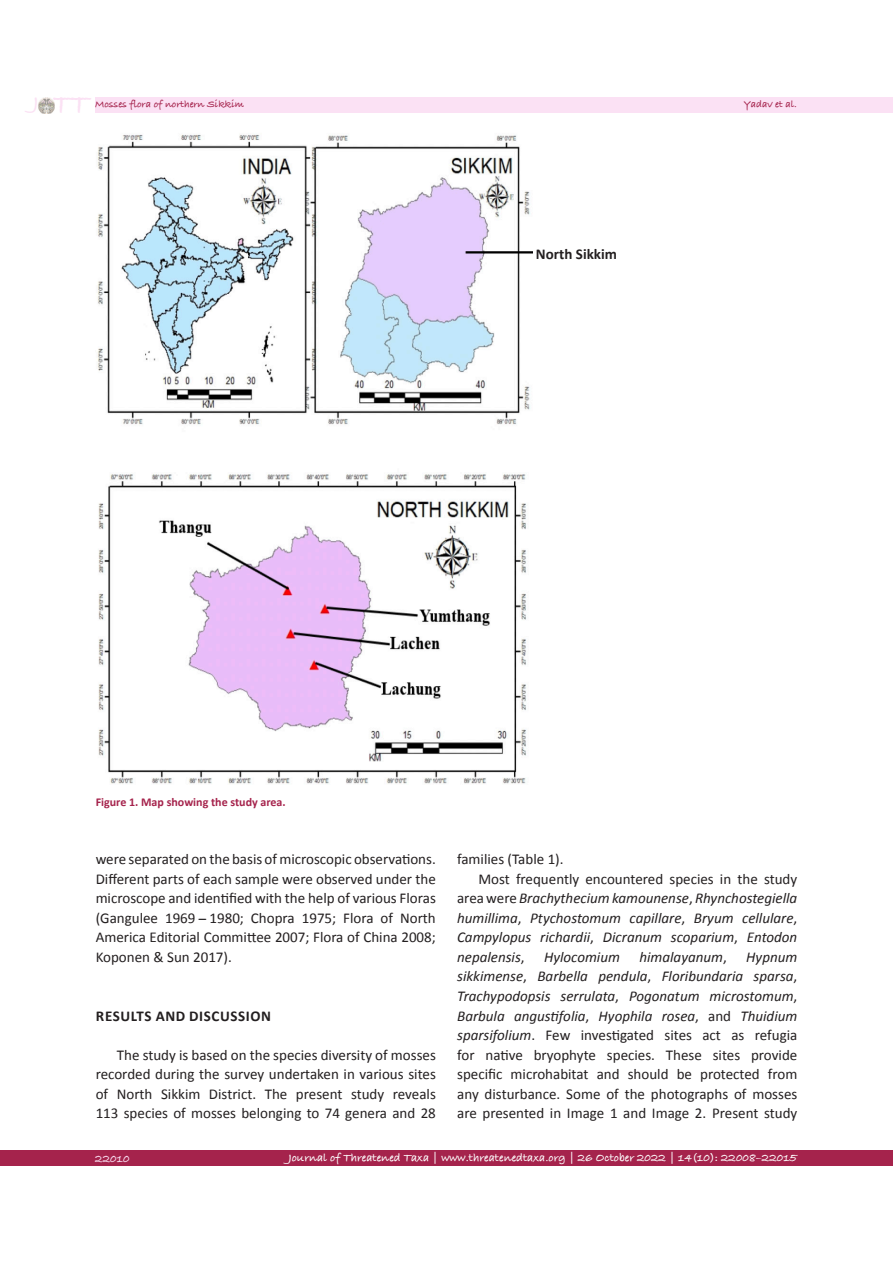
<style>
.page{position:relative;width:893px;height:1263px;background:#fff}
.page>*{position:absolute;margin:0;border:0;box-sizing:border-box;transform-origin:0 0}
.t1{font:700 28.95px "Bradley Hand ITCTT";color:#fbe1f4}
.t2{font:15px/19.5px "Calibri";color:#231f20;text-align:justify}
.t3{font:italic 15px/19.5px "Calibri";color:#231f20;text-align:justify}
.t4{font:700 15px "Calibri";letter-spacing:.04em;color:#231f20}
.t5{font:700 15px "Calibri";color:#231f20}
.t6{font:700 12px "Bradley Hand ITCTT";color:#fff}
.t7{font:700 12px "Calibri";color:#a5234c}
.t8{font:700 12px "Bradley Hand ITCTT";color:#fbe1f4}
.t9{font:10.5px "Bradley Hand ITCTT Bold 2";letter-spacing:-.005em;color:#a5234c}
.s1{font-style:normal}
.s2{font-family:"Calibri 2";font-style:normal}
.s3{font-style:italic}
.s4{font-family:"Calibri 2"}
.s5{font-family:"Calibri Italic 2"}
</style>
<div class="page">
<div style="left:95px;top:97px;width:798px;height:16px;background:#fbe1f4"></div>
<div style="left:0;top:1151px;width:893px;height:15px;background:#a5234c"></div>
<img style="left:38px;top:97px;width:17px;height:16px">
<img style="left:97px;top:134px;width:436px;height:650px">
<h1 class="t1" style="left:33px;top:82px;width:57px"><sup>J</sup> TT</h1>
<p class="t9" style="left:95px;top:97px;width:150px">Mosses flora of northern Sikkim</p>
<p class="t9" style="left:744px;top:97px;width:55px">Yadav et al.</p>
<p class="t5" style="left:536px;top:244px;width:82px">North Sikkim</p>
<p class="t7" style="left:96px;top:794px;width:192px">Figure 1. Map showing the study area.</p>
<p class="t2" style="left:96px;top:850px;width:342px">were separated on the basis of microscopic observations.<br>Different parts of each sample were observed under the microscope and identified with the help of various Floras (Gangulee 1969 ̶1980; Chopra 1975; Flora of North America Editorial Committee 2007; Flora of China 2008; Koponen &amp; Sun 2017).</p>
<p class="t4" style="left:96px;top:1006px;width:177px">RESULTS AND DISCUSSION</p>
<p class="t2" style="left:96px;top:1045px;width:342px;text-indent:21px">The study is based on the species diversity of mosses recorded during the survey undertaken in various sites of North Sikkim District. The present study reveals 113 species of mosses belonging to 74 genera and 28</p>
<p class="t2" style="left:457px;top:850px;width:108px">families (Table 1).</p>
<p class="t3" style="left:457px;top:869px;width:342px;text-indent:21px"><span class="s1">Most frequently encountered species in the study area were</span> Brachythecium kamounense<span class="s2">,</span> Rhynchostegiella humillima<span class="s2">,</span> Ptychostomum capillare<span class="s2">,</span> Bryum cellulare<span class="s2">, </span>Campylopus richardii<span class="s2">,</span> Dicranum scoparium<span class="s2">,</span> Entodon nepalensis<span class="s2">,</span></p>
<p class="t3" style="left:544px;top:947px;width:77px">Hylocomium</p>
<p class="t3" style="left:639px;top:947px;width:89px">himalayanum<span class="s2">,</span></p>
<p class="t2" style="left:457px;top:947px;width:342px;text-indent:289px"><span class="s3">Hypnum sikkimense</span><span class="s4">,</span> <span class="s3">Barbella pendula</span><span class="s4">,</span> <span class="s3">Floribundaria sparsa</span><span class="s4">, </span><span class="s3">Trachypodopsis serrulata</span><span class="s4">,</span> <span class="s3">Pogonatum microstomum</span><span class="s4">, </span><span class="s5">Barbula angustifolia</span><span class="s4">,</span> <span class="s3">Hyophila rosea</span><span class="s4">, and</span> <span class="s3">Thuidium sparsifolium</span>. Few investigated sites act as refugia for native bryophyte species. These sites provide specific microhabitat and should be protected from any disturbance. Some of the photographs of mosses are presented in Image 1 and Image 2. Present study</p>
<p class="t8" style="left:95px;top:1149px;width:36px">22010</p>
<p class="t6" style="left:288px;top:1149px;width:510px">Journal of Threatened Taxa | www.threatenedtaxa.org | 26 October 2022 | 14(10): 22008–22015</p>
</div>
